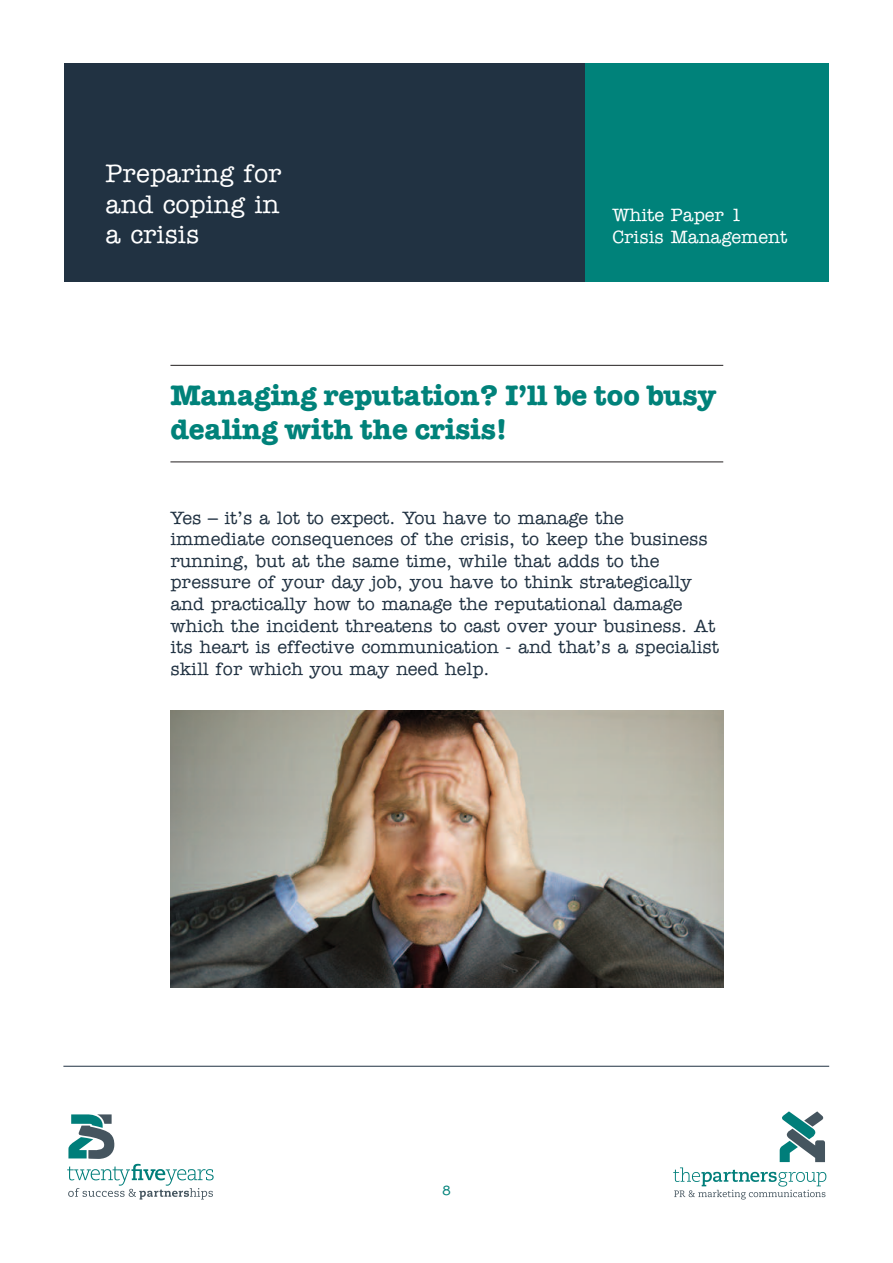
<style>
.page{position:relative;width:893px;height:1263px;background:#fff}
.page>*{position:absolute;margin:0;border:0;box-sizing:border-box;transform-origin:0 0}
.t1{font:700 28.5px/34.2px "American Typewriter";color:#00827a}
.t2{font:500 25.5px/30.6px "American Typewriter";color:#fff;text-align:justify}
.t3{font:500 18px/21.6px "American Typewriter";color:#213242}
.t4{font:500 18px/21.6px "American Typewriter";color:#fff}
.t5{font:500 13.5px "American Typewriter";color:#00827a}
</style>
<div class="page">
<svg style="left:673px;top:1111px;width:153px;height:88px"></svg>
<svg style="left:67px;top:1114px;width:147px;height:85px"></svg>
<hr style="left:63px;top:1066px;width:766px;height:1px;background:#213242">
<div style="left:64px;top:64px;width:520px;height:218px;background:#213242"></div>
<div style="left:585px;top:64px;width:244px;height:218px;background:#00827a"></div>
<hr style="left:170px;top:365px;width:553px;height:1px;background:#231f20">
<hr style="left:170px;top:462px;width:553px;height:1px;background:#231f20">
<img style="left:170px;top:711px;width:553px;height:276px">
<h2 class="t2" style="left:106px;top:160px;width:177px">Preparing for and coping in a crisis</h2>
<p class="t4" style="left:612px;top:206px;width:176px">White Paper 1<br>Crisis Management</p>
<h1 class="t1" style="left:170px;top:381px;width:548px">Managing reputation? I’ll be too busy dealing with the crisis!</h1>
<p class="t3" style="left:170px;top:508px;width:550px">Yes – it’s a lot to expect. You have to manage the immediate consequences of the crisis, to keep the business running, but at the same time, while that adds to the pressure of your day job, you have to think strategically and practically how to manage the reputational damage which the incident threatens to cast over your business. At its heart is effective communication - and that’s a specialist skill for which you may need help.</p>
<p class="t5" style="left:442px;top:1186px;width:10px">8</p>
</div>
